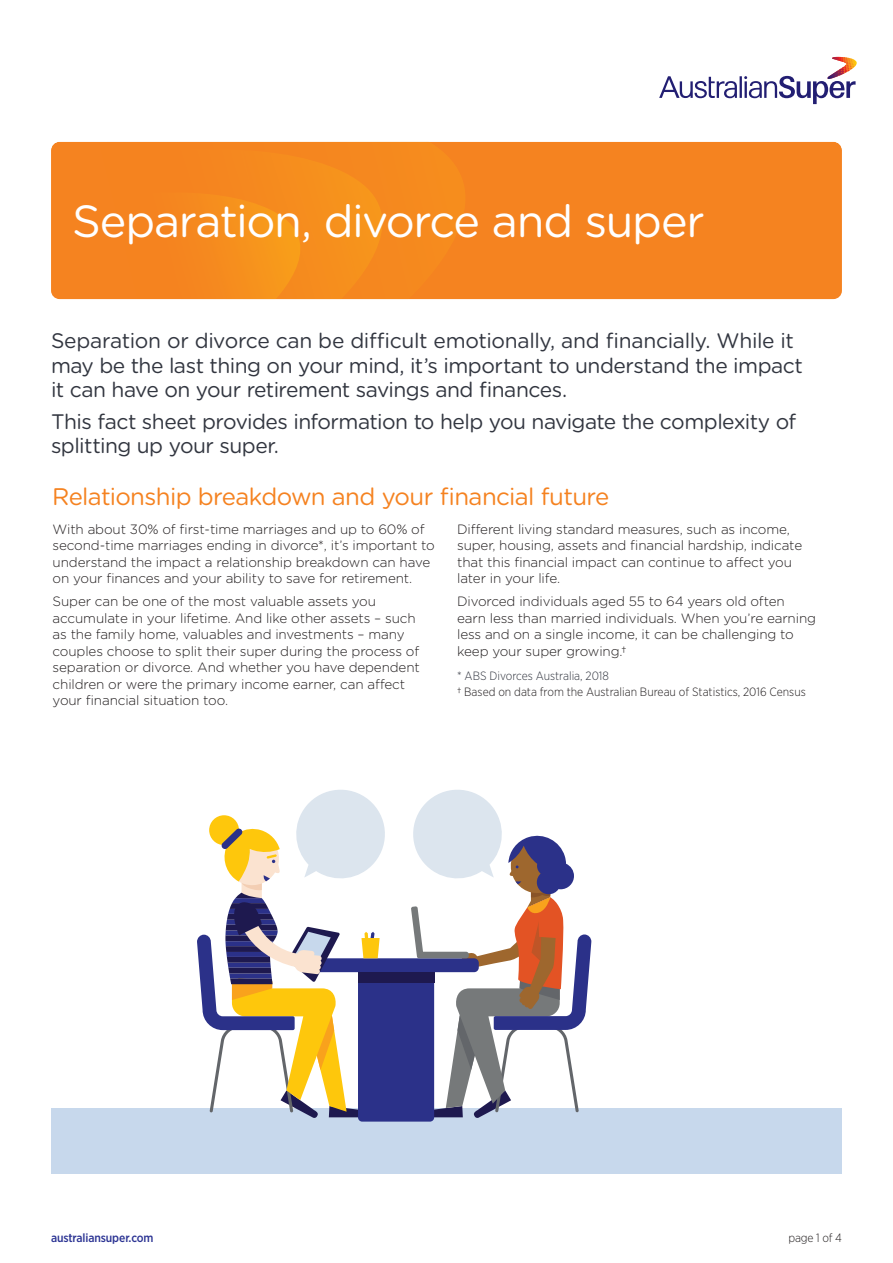
<style>
.page{position:relative;width:893px;height:1263px;background:#fff}
.page>*{position:absolute;margin:0;border:0;box-sizing:border-box;transform-origin:0 0}
.t1{font:45px "Gotham Rounded";letter-spacing:-.03em;color:#fff}
.t2{font:24px "Gotham Rounded";letter-spacing:-.025em;color:#f58220}
.t3{font:21px/24px "Gotham Rounded";letter-spacing:-.025em;color:#323640}
.t4{font:300 13.5px/16.5px "Gotham Rounded";letter-spacing:-.01em;color:#231f20}
.t5{font:300 12px "Gotham Narrow";color:#231f20}
.t6{font:300 12px "Gotham Narrow";color:#323640}
.t7{font:500 12px "Gotham Narrow";letter-spacing:-.01em;color:#2b3393}
</style>
<div class="page">
<div style="left:465px;top:142px;width:377px;height:157px;background:#f58320"></div>
<div style="left:51px;top:142px;width:414px;height:157px;background:#f5891e"></div>
<svg style="left:51px;top:150px;width:331px;height:149px"></svg>
<svg style="left:51px;top:192px;width:249px;height:107px"></svg>
<svg style="left:659px;top:57px;width:198px;height:47px"></svg>
<div style="left:51px;top:1108px;width:791px;height:66px;background:#c7d8ec"></div>
<svg style="left:197px;top:790px;width:394px;height:331px"></svg>
<h1 class="t1" style="left:72px;top:190px;width:634px">Separation, divorce and super</h1>
<h3 class="t3" style="left:51px;top:328px;width:753px">Separation or divorce can be difficult emotionally, and financially. While it may be the last thing on your mind, it’s important to understand the impact it can have on your retirement savings and finances.</h3>
<h3 class="t3" style="left:51px;top:409px;width:747px">This fact sheet provides information to help you navigate the complexity of splitting up your super.</h3>
<h2 class="t2" style="left:52px;top:480px;width:559px">Relationship breakdown and your financial future</h2>
<p class="t4" style="left:457px;top:520px;width:347px">Different living standard measures, such as income, super, housing, assets and financial hardship, indicate that this financial impact can continue to affect you later in your life.</p>
<p class="t4" style="left:457px;top:593px;width:360px">Divorced individuals aged 55 to 64 years old often earn less than married individuals. When you’re earning less and on a single income, it can be challenging to keep your super growing.†</p>
<p class="t4" style="left:53px;top:520px;width:384px">With about 30% of first-time marriages and up to 60% of second-time marriages ending in divorce*, it’s important to understand the impact a relationship breakdown can have on your finances and your ability to save for retirement.</p>
<p class="t4" style="left:53px;top:593px;width:369px">Super can be one of the most valuable assets you accumulate in your lifetime. And like other assets – such as the family home, valuables and investments – many couples choose to split their super during the process of separation or divorce. And whether you have dependent children or were the primary income earner, can affect your financial situation too.</p>
<p class="t6" style="left:457px;top:669px;width:153px">* ABS Divorces Australia, 2018</p>
<p class="t5" style="left:457px;top:684px;width:350px">† Based on data from the Australian Bureau of Statistics, 2016 Census</p>
<p class="t7" style="left:51px;top:1230px;width:104px">australiansuper.com</p>
<p class="t5" style="left:788px;top:1230px;width:55px">page 1 of 4</p>
</div>
